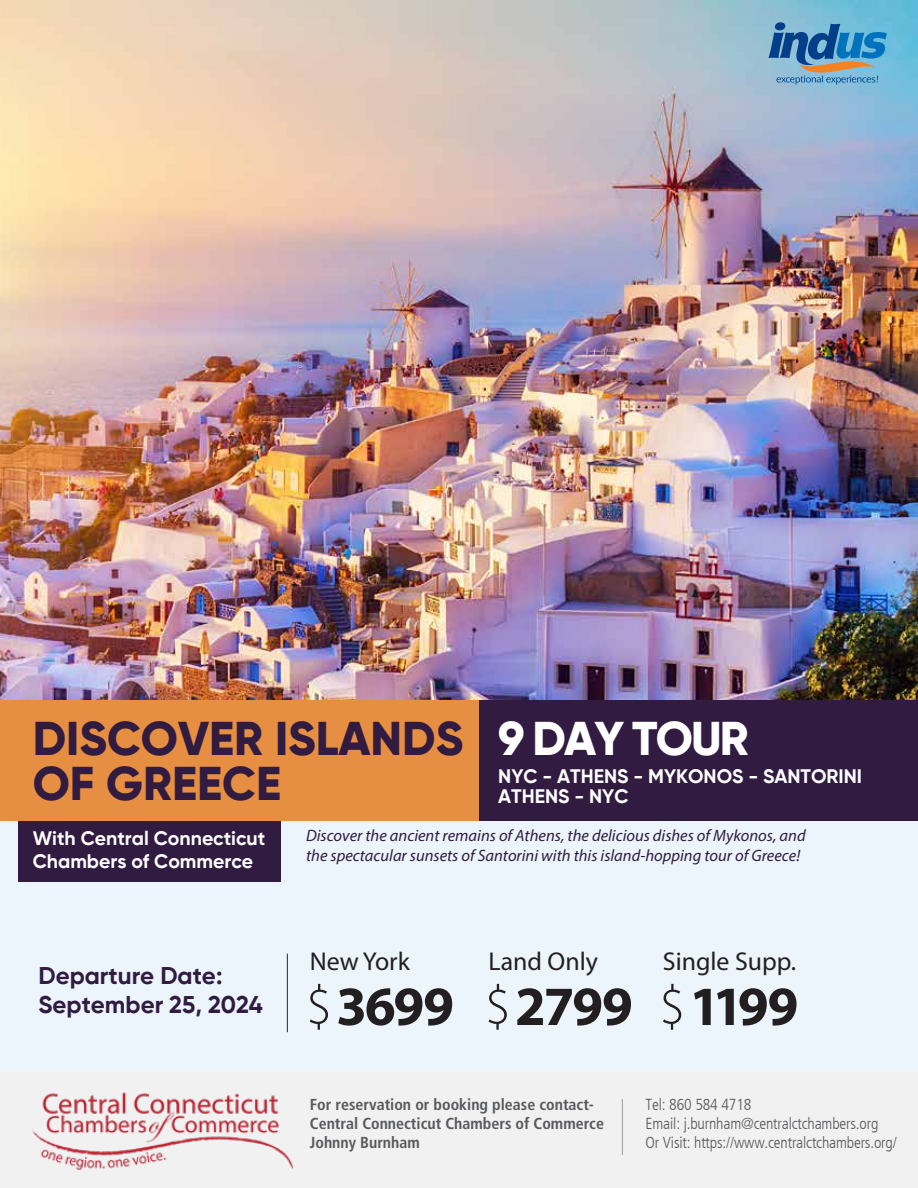
<style>
.page{position:relative;width:918px;height:1188px;background:#fff}
.page>*{position:absolute;margin:0;border:0;box-sizing:border-box;transform-origin:0 0}
.t1{font:700 55.65px "Myriad Pro";letter-spacing:-.04em;color:#231f20}
.t2{font:800 47.25px/44.7px "Gilroy";color:#311b41}
.t3{font:800 47.25px "Gilroy";letter-spacing:-.04em;color:#fff}
.t4{font:25.8px "Myriad Pro";color:#231f20}
.t5{font:700 24.15px/29px "Gilroy";color:#311b41}
.t6{font:700 19.5px/23.4px "Gilroy";color:#fff}
.t7{font:italic 16.5px/20.4px "Myriad Pro";color:#311b41}
.t8{font:300 condensed 15.9px/19px "Frutiger LT Com";letter-spacing:-.01em;color:#58595b}
.t9{font:700 condensed 15.9px/19px "Frutiger LT Com";color:#58595b}
.s1{font-weight:300}
</style>
<div class="page">
<div style="left:0;top:821px;width:918px;height:250px;background:#ecf5fc"></div>
<img style="left:0;top:0;width:918px;height:700px">
<svg style="left:768px;top:22px;width:119px;height:63px;background:#5e96b9"></svg>
<div style="left:0;top:1071px;width:918px;height:117px;background:#f1f1f2"></div>
<hr style="left:622px;top:1099px;width:1px;height:56px;background:#a7a9ac">
<img style="left:33px;top:1092px;width:260px;height:78px">
<div style="left:0;top:700px;width:479px;height:121px;background:#e68f42"></div>
<div style="left:19px;top:821px;width:262px;height:61px;background:#311b41"></div>
<div style="left:479px;top:700px;width:439px;height:121px;background:#311b41"></div>
<hr style="left:287px;top:954px;width:1px;height:78px;background:#311b41">
<h2 class="t2" style="left:33px;top:716px;width:432px">DISCOVER ISLANDS<br>OF GREECE</h2>
<p class="t6" style="left:33px;top:826px;width:234px">With Central Connecticut<br>Chambers of Commerce</p>
<h2 class="t3" style="left:498px;top:709px;width:252px">9 DAY TOUR</h2>
<p class="t6" style="left:498px;top:766px;width:365px;line-height:20.4px">NYC - ATHENS - MYKONOS - SANTORINI<br>ATHENS - NYC</p>
<p class="t7" style="left:306px;top:825px;width:501px">Discover the ancient remains of Athens, the delicious dishes of Mykonos, and the spectacular sunsets of Santorini with this island-hopping tour of Greece!</p>
<h3 class="t5" style="left:38px;top:961px;width:226px">Departure Date:<br>September 25, 2024</h3>
<h3 class="t4" style="left:310px;top:945px;width:102px">New York</h3>
<h1 class="t1" style="left:306px;top:970px;width:150px"><span class="s1">$</span>3699</h1>
<h3 class="t4" style="left:489px;top:945px;width:111px">Land Only</h3>
<h1 class="t1" style="left:485px;top:970px;width:150px"><span class="s1">$</span>2799</h1>
<h3 class="t4" style="left:663px;top:945px;width:135px">Single Supp.</h3>
<h1 class="t1" style="left:659px;top:970px;width:141px"><span class="s1">$</span>1199</h1>
<p class="t9" style="left:310px;top:1095px;width:296px">For reservation or booking please contact-<br>Central Connecticut Chambers of Commerce<br>Johnny Burnham</p>
<p class="t8" style="left:646px;top:1095px;width:253px">Tel: 860 584 4718<br>Email: j.burnham@centralctchambers.org<br>Or Visit: https://www.centralctchambers.org/</p>
</div>
